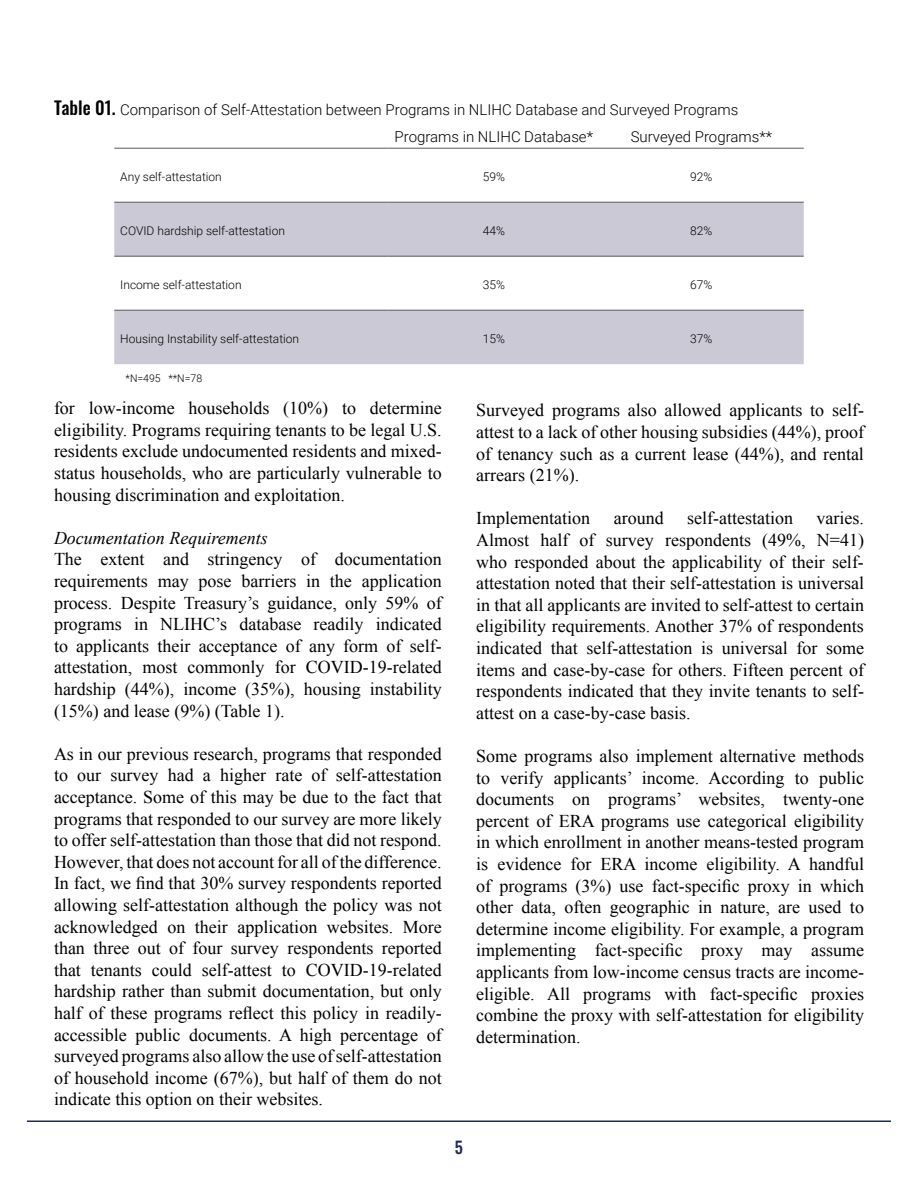
<style>
.page{position:relative;width:918px;height:1188px;background:#fff}
.page>*{position:absolute;margin:0;border:0;box-sizing:border-box;transform-origin:0 0}
.t1{font:18px/21.6px "Times New Roman";color:#000;text-align:justify}
.t2{font:italic 18px "Times New Roman";color:#000}
.t3{font:500 16.5px "Oswald";color:#1f2a59}
.t4{font:300 15px "Roboto";color:#000}
.t5{font:300 12px "Roboto";color:#000}
.t6{font:300 10.5px "Roboto";color:#000}
.s1{font-family:"Oswald";font-weight:500;font-size:18px}
</style>
<div class="page">
<hr style="left:27px;top:1120px;width:864px;height:2px;background:#1f2a59">
<svg style="left:114px;top:203px;width:690px;height:161px;fill:#cbc9d5"></svg>
<hr style="left:114px;top:148px;width:275px;height:1px;background:#58595b">
<hr style="left:389px;top:148px;width:210px;height:1px;background:#58595b">
<hr style="left:599px;top:148px;width:205px;height:1px;background:#58595b">
<hr style="left:114px;top:202px;width:275px;height:1px;background:#58595b">
<hr style="left:389px;top:202px;width:210px;height:1px;background:#58595b">
<hr style="left:599px;top:202px;width:205px;height:1px;background:#58595b">
<hr style="left:114px;top:256px;width:275px;height:1px;background:#58595b">
<hr style="left:389px;top:256px;width:210px;height:1px;background:#58595b">
<hr style="left:599px;top:256px;width:205px;height:1px;background:#58595b">
<hr style="left:114px;top:310px;width:275px;height:1px;background:#58595b">
<hr style="left:389px;top:310px;width:210px;height:1px;background:#58595b">
<hr style="left:599px;top:310px;width:205px;height:1px;background:#58595b">
<p class="t4" style="left:54px;top:99px;width:686px"><span class="s1">Table 01.</span> Comparison of Self-Attestation between Programs in NLIHC Database and Surveyed Programs</p>
<p class="t4" style="left:395px;top:126px;width:200px">Programs in NLIHC Database*</p>
<p class="t4" style="left:631px;top:126px;width:143px">Surveyed Programs**</p>
<p class="t5" style="left:120px;top:169px;width:103px">Any self-attestation</p>
<p class="t5" style="left:483px;top:169px;width:24px">59%</p>
<p class="t5" style="left:690px;top:169px;width:24px">92%</p>
<p class="t5" style="left:120px;top:223px;width:166px">COVID hardship self-attestation</p>
<p class="t5" style="left:483px;top:223px;width:24px">44%</p>
<p class="t5" style="left:690px;top:223px;width:24px">82%</p>
<p class="t5" style="left:120px;top:277px;width:123px">Income self-attestation</p>
<p class="t5" style="left:483px;top:277px;width:24px">35%</p>
<p class="t5" style="left:690px;top:277px;width:24px">67%</p>
<p class="t5" style="left:120px;top:331px;width:180px">Housing Instability self-attestation</p>
<p class="t5" style="left:483px;top:331px;width:24px">15%</p>
<p class="t5" style="left:690px;top:331px;width:24px">37%</p>
<p class="t6" style="left:126px;top:370px;width:78px">*N=495 **N=78</p>
<p class="t1" style="left:54px;top:397px;width:389px">for low-income households (10%) to determine eligibility. Programs requiring tenants to be legal U.S. residents exclude undocumented residents and mixed&shy;status households, who are particularly vulnerable to housing discrimination and exploitation.</p>
<p class="t2" style="left:54px;top:525px;width:215px">Documentation Requirements</p>
<p class="t1" style="left:54px;top:548px;width:389px">The extent and stringency of documentation requirements may pose barriers in the application process. Despite Treasury’s guidance, only 59% of programs in NLIHC’s database readily indicated to applicants their acceptance of any form of self&shy;attestation, most commonly for COVID-19-related hardship (44%), income (35%), housing instability (15%) and lease (9%) (Table 1).</p>
<p class="t1" style="left:54px;top:743px;width:389px">As in our previous research, programs that responded to our survey had a higher rate of self-attestation acceptance. Some of this may be due to the fact that programs that responded to our survey are more likely to offer self-attestation than those that did not respond.<br>However, that does not account for all of the difference.<br>In fact, we find that 30% survey respondents reported allowing self-attestation although the policy was not acknowledged on their application websites. More than three out of four survey respondents reported that tenants could self-attest to COVID-19-related hardship rather than submit documentation, but only half of these programs reflect this policy in readily&shy;accessible public documents. A high percentage of surveyed programs also allow the use of self-attestation of household income (67%), but half of them do not indicate this option on their websites.</p>
<p class="t3" style="left:455px;top:1138px;width:10px">5</p>
<p class="t1" style="left:476px;top:399px;width:389px">Surveyed programs also allowed applicants to self&shy;attest to a lack of other housing subsidies (44%), proof of tenancy such as a current lease (44%), and rental arrears (21%).</p>
<p class="t1" style="left:476px;top:507px;width:115px">Implementation</p>
<p class="t1" style="left:614px;top:507px;width:51px">around</p>
<p class="t1" style="left:687px;top:507px;width:107px">self-attestation</p>
<p class="t1" style="left:476px;top:507px;width:389px;text-indent:340px">varies.<br>Almost half of survey respondents (49%, N=41) who responded about the applicability of their self&shy;attestation noted that their self-attestation is universal in that all applicants are invited to self-attest to certain eligibility requirements. Another 37% of respondents indicated that self-attestation is universal for some items and case-by-case for others. Fifteen percent of respondents indicated that they invite tenants to self&shy;attest on a case-by-case basis.</p>
<p class="t1" style="left:476px;top:745px;width:389px">Some programs also implement alternative methods to verify applicants’ income. According to public documents on programs’ websites, twenty-one percent of ERA programs use categorical eligibility in which enrollment in another means-tested program is evidence for ERA income eligibility. A handful of programs (3%) use fact-specific proxy in which other data, often geographic in nature, are used to determine income eligibility. For example, a program implementing fact-specific proxy may assume applicants from low-income census tracts are income&shy;eligible. All programs with fact-specific proxies combine the proxy with self-attestation for eligibility determination.</p>
</div>
